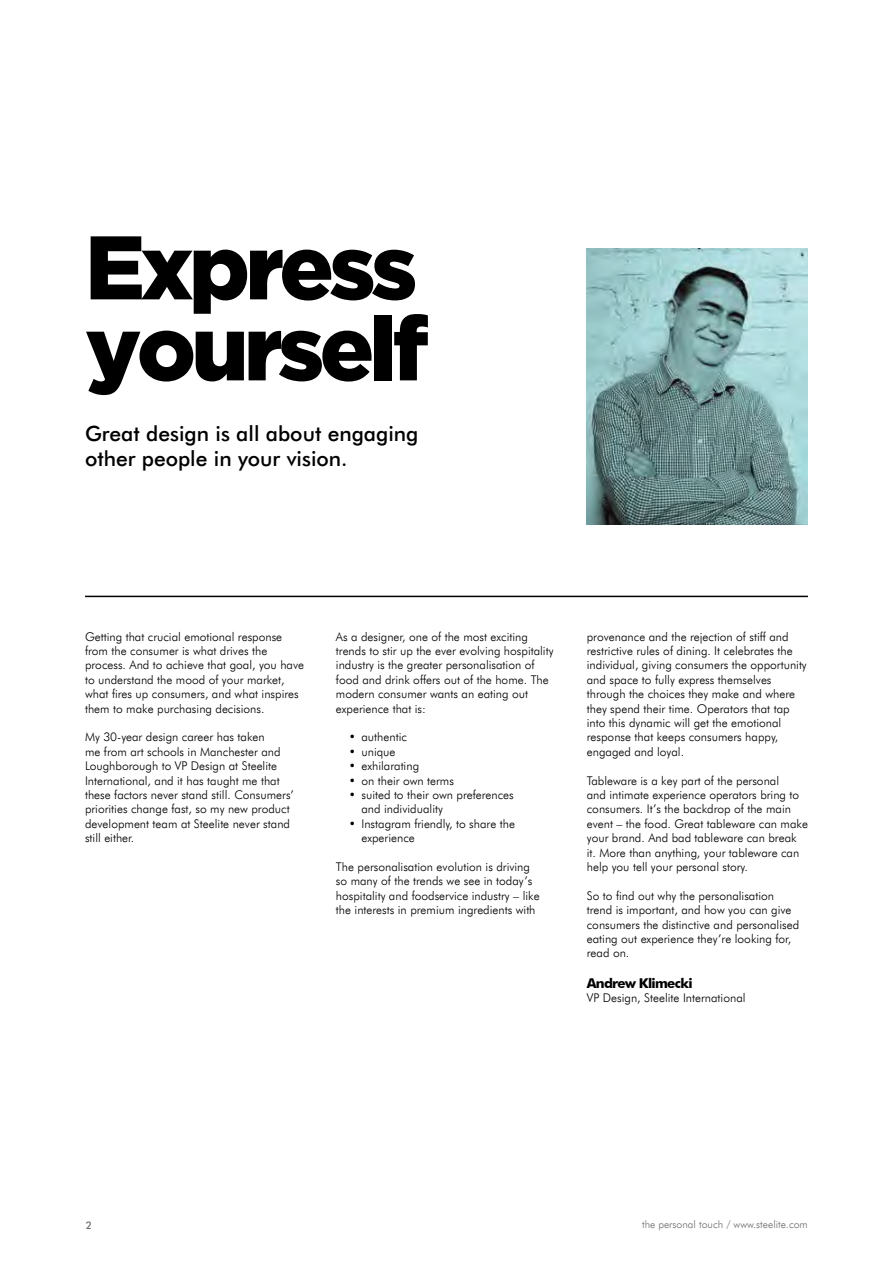
<style>
.page{position:relative;width:893px;height:1263px;background:#fff}
.page>*{position:absolute;margin:0;border:0;box-sizing:border-box;transform-origin:0 0}
.t1{font:900 90px/81px "Gotham";letter-spacing:-.05em;color:#000}
.t2{font:500 21px/25.2px "Futura BT";color:#000}
.t3{font:700 13.5px "Futura BT";letter-spacing:-.05em;color:#000}
.t4{font:300 12px/14.4px "Futura BT";color:#000}
.t5{font:300 10.5px "Futura BT";color:#706f6f}
.t6{font:500 10.5px "Futura BT";color:#706f6f}
</style>
<div class="page">
<img style="left:587px;top:248px;width:221px;height:276px">
<hr style="left:85px;top:596px;width:723px;height:1px;background:#000">
<h1 class="t1" style="left:85px;top:225px;width:345px">Express yourself</h1>
<h2 class="t2" style="left:85px;top:420px;width:335px">Great design is all about engaging other people in your vision.</h2>
<p class="t4" style="left:85px;top:629px;width:221px">Getting that crucial emotional response from the consumer is what drives the process. And to achieve that goal, you have to understand the mood of your market, what fires up consumers, and what inspires them to make purchasing decisions.</p>
<p class="t4" style="left:85px;top:730px;width:210px">My 30-year design career has taken<br>me from art schools in Manchester and Loughborough to VP Design at Steelite International, and it has taught me that these factors never stand still. Consumers’ priorities change fast, so my new product development team at Steelite never stand still either.</p>
<p class="t4" style="left:336px;top:629px;width:219px">As a designer, one of the most exciting trends to stir up the ever evolving hospitality industry is the greater personalisation of food and drink offers out of the home. The modern consumer wants an eating out experience that is:</p>
<p class="t4" style="left:349px;top:730px;width:60px">• authentic</p>
<p class="t4" style="left:349px;top:744px;width:48px">• unique</p>
<p class="t4" style="left:349px;top:759px;width:72px">• exhilarating</p>
<p class="t4" style="left:349px;top:773px;width:107px">• on their own terms</p>
<p class="t4" style="left:361px;top:787px;width:154px;text-indent:-13px">• suited to their own preferences and individuality</p>
<p class="t4" style="left:361px;top:816px;width:155px;text-indent:-13px">• Instagram friendly, to share the experience</p>
<p class="t4" style="left:336px;top:859px;width:205px">The personalisation evolution is driving so many of the trends we see in today’s hospitality and foodservice industry – like the interests in premium ingredients with</p>
<p class="t4" style="left:587px;top:629px;width:221px">provenance and the rejection of stiff and restrictive rules of dining. It celebrates the individual, giving consumers the opportunity and space to fully express themselves through the choices they make and where they spend their time. Operators that tap into this dynamic will get the emotional response that keeps consumers happy, engaged and loyal.</p>
<p class="t4" style="left:587px;top:773px;width:223px">Tableware is a key part of the personal<br>and intimate experience operators bring to consumers. It’s the backdrop of the main event – the food. Great tableware can make your brand. And bad tableware can break it. More than anything, your tableware can help you tell your personal story.</p>
<p class="t4" style="left:587px;top:888px;width:214px">So to find out why the personalisation trend is important, and how you can give consumers the distinctive and personalised eating out experience they’re looking for, read on.</p>
<p class="t3" style="left:587px;top:975px;width:107px">Andrew Klimecki</p>
<p class="t4" style="left:587px;top:991px;width:160px">VP Design, Steelite International</p>
<p class="t6" style="left:86px;top:1219px;width:8px">2</p>
<p class="t5" style="left:642px;top:1218px;width:167px">the personal touch / www.steelite.com</p>
</div>
